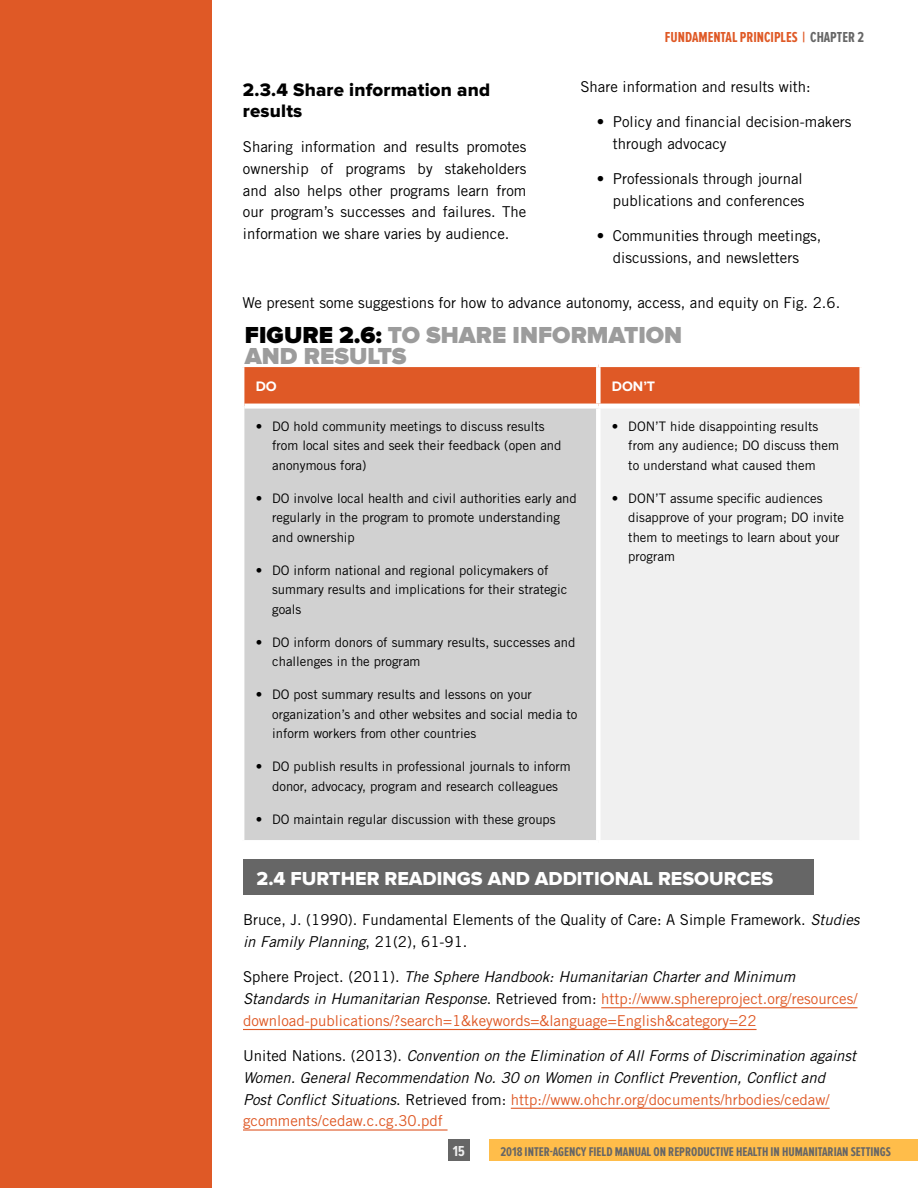
<style>
.page{position:relative;width:918px;height:1188px;background:#fff}
.page>*{position:absolute;margin:0;border:0;box-sizing:border-box;transform-origin:0 0}
.t1{font:900 24px "Proxima Nova";color:#9c9c9c}
.t2{font:900 24px "Proxima Nova";color:#000}
.t3{font:19.5px "Proxima Nova Extrabld";color:#fff}
.t4{font:18.75px/21px "Proxima Nova Extrabld";letter-spacing:.01em;color:#000}
.t5{font:15px/21.8px "Trade Gothic LT Std";color:#000}
.t6{font:italic 15px/21.8px "Trade Gothic LT Std";color:#000}
.t7{font:15px/21.8px "Trade Gothic LT Std";color:#df5926}
.t8{font:700 15px "Proxima Nova Ex Cn";color:#df5926}
.t9{font:700 15px "Proxima Nova Ex Cn";color:#f0f0f0}
.t10{font:700 15px "Proxima Nova Ex Cn";color:#666}
.t11{font:700 14.25px "Proxima Nova";color:#fff}
.t12{font:13.2px/19.5px "Trade Gothic LT Std";color:#000}
.t13{font:700 13.2px "Proxima Nova Ex Cn";color:#666}
.s1{color:#666}
.s2{color:#9c9c9c}
.s3{font-style:italic}
.s4{color:#000}
.s5{font-style:italic;color:#000}
.s6{font-style:normal}
.s7{font-style:normal;color:#df5926}
</style>
<div class="page">
<div style="left:448px;top:1139px;width:22px;height:22px;background:#666"></div>
<div style="left:489px;top:1139px;width:429px;height:22px;background:#ffbd4a"></div>
<div style="left:0;top:0;width:212px;height:1188px;background:#df5926"></div>
<hr style="left:601px;top:1007px;width:257px;height:1px;background:#df5926">
<hr style="left:243px;top:1029px;width:514px;height:1px;background:#df5926">
<hr style="left:511px;top:1108px;width:319px;height:1px;background:#df5926">
<hr style="left:243px;top:1129px;width:205px;height:2px;background:#df5926">
<div style="left:243px;top:859px;width:570px;height:36px;background:#666"></div>
<div style="left:244px;top:367px;width:615px;height:37px;background:#df5926"></div>
<div style="left:242px;top:406px;width:356px;height:437px;background:#d1d1d1"></div>
<div style="left:598px;top:406px;width:264px;height:437px;background:#f0f0f0"></div>
<div style="left:244px;top:404px;width:354px;height:5px;background:#fff"></div>
<div style="left:598px;top:404px;width:261px;height:5px;background:#fff"></div>
<div style="left:240px;top:840px;width:358px;height:5px;background:#fff"></div>
<div style="left:598px;top:840px;width:266px;height:5px;background:#fff"></div>
<div style="left:596px;top:367px;width:5px;height:37px;background:#fff"></div>
<hr style="left:240px;top:406px;width:4px;height:434px;background:#fff">
<div style="left:596px;top:409px;width:5px;height:431px;background:#fff"></div>
<div style="left:859px;top:406px;width:5px;height:434px;background:#fff"></div>
<p class="t8" style="left:665px;top:29px;width:167px">FUNDAMENTAL PRINCIPLES | <span class="s1">CHAPTER</span></p>
<p class="t10" style="left:857px;top:29px;width:8px">2</p>
<p class="t5" style="left:580px;top:75px;width:232px">Share information and results with:</p>
<p class="t5" style="left:613px;top:111px;width:240px;text-indent:-16px">• Policy and financial decision-makers through advocacy</p>
<p class="t5" style="left:597px;top:168px;width:209px;text-align:right">• Professionals through journal publications and conferences</p>
<p class="t5" style="left:597px;top:225px;width:226px;text-align:center">• Communities through meetings, discussions, and newsletters</p>
<p class="t5" style="left:243px;top:292px;width:599px">We present some suggestions for how to advance autonomy, access, and equity on Fig. 2.6.</p>
<h3 class="t4" style="left:243px;top:80px;width:249px">2.3.4 SHARE INFORMATION AND<br>RESULTS</h3>
<p class="t5" style="left:243px;top:136px;width:285px;text-align:justify">Sharing information and results promotes ownership of programs by stakeholders and also helps other programs learn from our program’s successes and failures. The information we share varies by audience.</p>
<h1 class="t2" style="left:245px;top:321px;width:213px">FIGURE 2.6: <span class="s2">TO SHARE</span></h1>
<h1 class="t1" style="left:513px;top:321px;width:171px">INFORMATION</h1>
<h1 class="t1" style="left:245px;top:342px;width:163px">AND RESULTS</h1>
<p class="t11" style="left:256px;top:378px;width:23px">DO</p>
<p class="t11" style="left:612px;top:378px;width:45px">DON’T</p>
<p class="t12" style="left:272px;top:416px;width:291px;text-indent:-16px">• DO hold community meetings to discuss results from local sites and seek their feedback (open and anonymous fora)</p>
<p class="t12" style="left:272px;top:488px;width:306px;text-indent:-16px">• DO involve local health and civil authorities early and regularly in the program to promote understanding and ownership</p>
<p class="t12" style="left:272px;top:560px;width:297px;text-indent:-16px">• DO inform national and regional policymakers of summary results and implications for their strategic goals</p>
<p class="t12" style="left:272px;top:632px;width:305px;text-indent:-16px">• DO inform donors of summary results, successes and challenges in the program</p>
<p class="t12" style="left:272px;top:685px;width:307px;text-indent:-16px">• DO post summary results and lessons on your organization’s and other websites and social media to inform workers from other countries</p>
<p class="t12" style="left:256px;top:757px;width:317px;text-align:center">• DO publish results in professional journals to inform donor, advocacy, program and research colleagues</p>
<p class="t12" style="left:256px;top:809px;width:302px">• DO maintain regular discussion with these groups</p>
<p class="t12" style="left:628px;top:416px;width:212px;text-indent:-16px">• DON’T hide disappointing results from any audience; DO discuss them to understand what caused them</p>
<p class="t12" style="left:628px;top:488px;width:217px;text-indent:-16px">• DON’T assume specific audiences disapprove of your program; DO invite them to meetings to learn about your program</p>
<h2 class="t3" style="left:256px;top:867px;width:59px">2.4 FURT</h2>
<h2 class="t3" style="left:341px;top:867px;width:57px">HER READIN</h2>
<h2 class="t3" style="left:457px;top:867px;width:46px">GS AND</h2>
<h2 class="t3" style="left:535px;top:867px;width:12px">ADDITI</h2>
<h2 class="t3" style="left:600px;top:867px;width:29px">ONAL</h2>
<h2 class="t3" style="left:658px;top:867px;width:13px">RES</h2>
<h2 class="t3" style="left:694px;top:867px;width:29px">OURCES</h2>
<p class="t5" style="left:243px;top:909px;width:618px">Bruce, J. (1990). Fundamental Elements of the Quality of Care: A Simple Framework. <span class="s3">Studies in Family Planning</span>, 21(2), 61-91.</p>
<p class="t7" style="left:243px;top:966px;width:616px"><span class="s4">Sphere Project. (2011).</span> <span class="s5">The Sphere Handbook: Humanitarian Charter and Minimum<br>Standards in Humanitarian Response</span><span class="s4">. Retrieved from:</span> http://www.sphereproject.org/resources/ download-publications/?search=1&amp;keywords=&amp;language=English&amp;category=22</p>
<p class="t6" style="left:243px;top:1045px;width:615px"><span class="s6">United Nations. (2013).</span> Convention on the Elimination of All Forms of Discrimination against Women. General Recommendation No. 30 on Women in Conflict Prevention, Conflict and Post Conflict Situations<span class="s6">. Retrieved from:</span> <span class="s7">http://www.ohchr.org/documents/hrbodies/cedaw/ gcomments/cedaw.c.cg.30.pdf</span></p>
<p class="t9" style="left:453px;top:1142px;width:13px">15</p>
<p class="t13" style="left:500px;top:1144px;width:392px">2018 INTER-AGENCY FIELD MANUAL ON REPRODUCTIVE HEALTH IN HUMANITARIAN SETTINGS</p>
</div>
